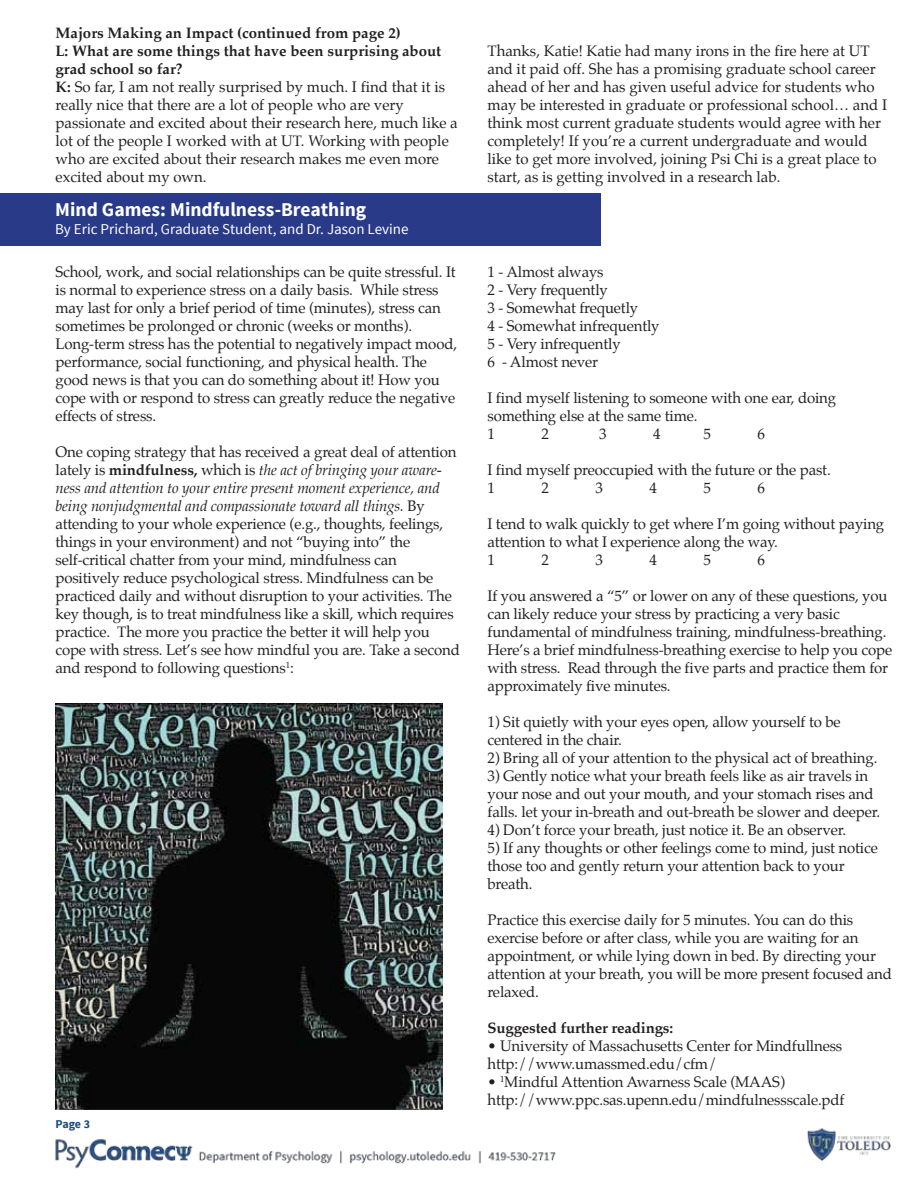
<style>
.page{position:relative;width:918px;height:1188px;background:#fff}
.page>*{position:absolute;margin:0;border:0;box-sizing:border-box;transform-origin:0 0}
.t1{font:700 19.5px "Source Sans Pro";color:#fff}
.t2{font:15px/18px "Palatino";letter-spacing:-.01em;color:#231f20}
.t3{font:15px "Source Sans Pro";color:#fff}
.t4{font:700 15px "Palatino";letter-spacing:-.01em;color:#231f20}
.t5{font:700 12px "Source Sans Pro";color:#1b4d80}
.s1{font-weight:700}
.s2{font-style:italic}
</style>
<div class="page">
<img style="left:55px;top:703px;width:836px;height:466px">
<div style="left:0;top:193px;width:601px;height:53px;background:#293a89"></div>
<img style="left:55px;top:703px;width:387px;height:407px">
<p class="t2" style="left:56px;top:24px;width:404px"><span class="s1">Majors Making an Impact (continued from page 2)<br>L: What are some things that have been surprising about grad school so far?<br>K:</span> So far, I am not really surprised by much. I find that it is really nice that there are a lot of people who are very passionate and excited about their research here, much like a lot of the people I worked with at UT. Working with people who are excited about their research makes me even more excited about my own.</p>
<h1 class="t1" style="left:55px;top:197px;width:313px">Mind Games: Mindfulness-Breathing</h1>
<p class="t3" style="left:55px;top:219px;width:355px">By Eric Prichard, Graduate Student, and Dr. Jason Levine</p>
<p class="t2" style="left:56px;top:263px;width:403px">School, work, and social relationships can be quite stressful. It is normal to experience stress on a daily basis. While stress may last for only a brief period of time (minutes), stress can sometimes be prolonged or chronic (weeks or months).<br>Long-term stress has the potential to negatively impact mood, performance, social functioning, and physical health. The good news is that you can do something about it! How you cope with or respond to stress can greatly reduce the negative effects of stress.</p>
<p class="t2" style="left:56px;top:443px;width:406px">One coping strategy that has received a great deal of attention lately is <span class="s1">mindfulness,</span> which is <span class="s2">the act of bringing your aware&shy;ness and attention to your entire present moment experience, and being nonjudgmental and compassionate toward all things.</span> By attending to your whole experience (e.g., thoughts, feelings, things in your environment) and not “buying into” the self-critical chatter from your mind, mindfulness can positively reduce psychological stress. Mindfulness can be practiced daily and without disruption to your activities. The key though, is to treat mindfulness like a skill, which requires practice. The more you practice the better it will help you cope with stress. Let’s see how mindful you are. Take a second and respond to following questions<sup>1</sup>:</p>
<p class="t5" style="left:56px;top:1116px;width:36px">Page 3</p>
<p class="t2" style="left:488px;top:42px;width:401px">Thanks, Katie! Katie had many irons in the fire here at UT and it paid off. She has a promising graduate school career ahead of her and has given useful advice for students who may be interested in graduate or professional school… and I think most current graduate students would agree with her completely! If you’re a current undergraduate and would like to get more involved, joining Psi Chi is a great place to start, as is getting involved in a research lab.</p>
<p class="t2" style="left:487px;top:263px;width:174px">1 - Almost always<br>2 - Very frequently<br>3 - Somewhat frequetly<br>4 - Somewhat infrequently<br>5 - Very infrequently<br>6 - Almost never</p>
<p class="t2" style="left:487px;top:389px;width:350px">I find myself listening to someone with one ear, doing something else at the same time.<br>1</p>
<p class="t2" style="left:541px;top:425px;width:9px">2</p>
<p class="t2" style="left:599px;top:425px;width:9px">3</p>
<p class="t2" style="left:653px;top:425px;width:9px">4</p>
<p class="t2" style="left:703px;top:425px;width:9px">5</p>
<p class="t2" style="left:757px;top:425px;width:9px">6</p>
<p class="t2" style="left:487px;top:461px;width:345px">I find myself preoccupied with the future or the past.<br>1</p>
<p class="t2" style="left:541px;top:479px;width:9px">2</p>
<p class="t2" style="left:595px;top:479px;width:9px">3</p>
<p class="t2" style="left:649px;top:479px;width:9px">4</p>
<p class="t2" style="left:703px;top:479px;width:9px">5</p>
<p class="t2" style="left:757px;top:479px;width:9px">6</p>
<p class="t2" style="left:487px;top:515px;width:398px">I tend to walk quickly to get where I’m going without paying attention to what I experience along the way.<br>1</p>
<p class="t2" style="left:541px;top:551px;width:9px">2</p>
<p class="t2" style="left:595px;top:551px;width:9px">3</p>
<p class="t2" style="left:649px;top:551px;width:9px">4</p>
<p class="t2" style="left:703px;top:551px;width:9px">5</p>
<p class="t2" style="left:757px;top:551px;width:9px">6</p>
<p class="t2" style="left:487px;top:587px;width:406px">If you answered a “5” or lower on any of these questions, you can likely reduce your stress by practicing a very basic fundamental of mindfulness training, mindfulness-breathing.<br>Here’s a brief mindfulness-breathing exercise to help you cope with stress. Read through the five parts and practice them for approximately five minutes.</p>
<p class="t2" style="left:487px;top:713px;width:355px">1) Sit quietly with your eyes open, allow yourself to be centered in the chair.</p>
<p class="t2" style="left:487px;top:749px;width:391px">2) Bring all of your attention to the physical act of breathing.</p>
<p class="t2" style="left:487px;top:767px;width:394px">3) Gently notice what your breath feels like as air travels in your nose and out your mouth, and your stomach rises and falls. let your in-breath and out-breath be slower and deeper.</p>
<p class="t2" style="left:487px;top:821px;width:360px">4) Don’t force your breath, just notice it. Be an observer.</p>
<p class="t2" style="left:487px;top:839px;width:392px">5) If any thoughts or other feelings come to mind, just notice those too and gently return your attention back to your breath.</p>
<p class="t2" style="left:487px;top:911px;width:406px">Practice this exercise daily for 5 minutes. You can do this exercise before or after class, while you are waiting for an appointment, or while lying down in bed. By directing your attention at your breath, you will be more present focused and relaxed.</p>
<p class="t4" style="left:487px;top:1015px;width:187px">Suggested further readings:</p>
<p class="t2" style="left:487px;top:1037px;width:356px">• University of Massachusetts Center for Mindfullness http://www.umassmed.edu/cfm/</p>
<p class="t2" style="left:487px;top:1073px;width:359px">• <sup>1</sup>Mindful Attention Awarness Scale (MAAS) http://www.ppc.sas.upenn.edu/mindfulnessscale.pdf</p>
</div>
